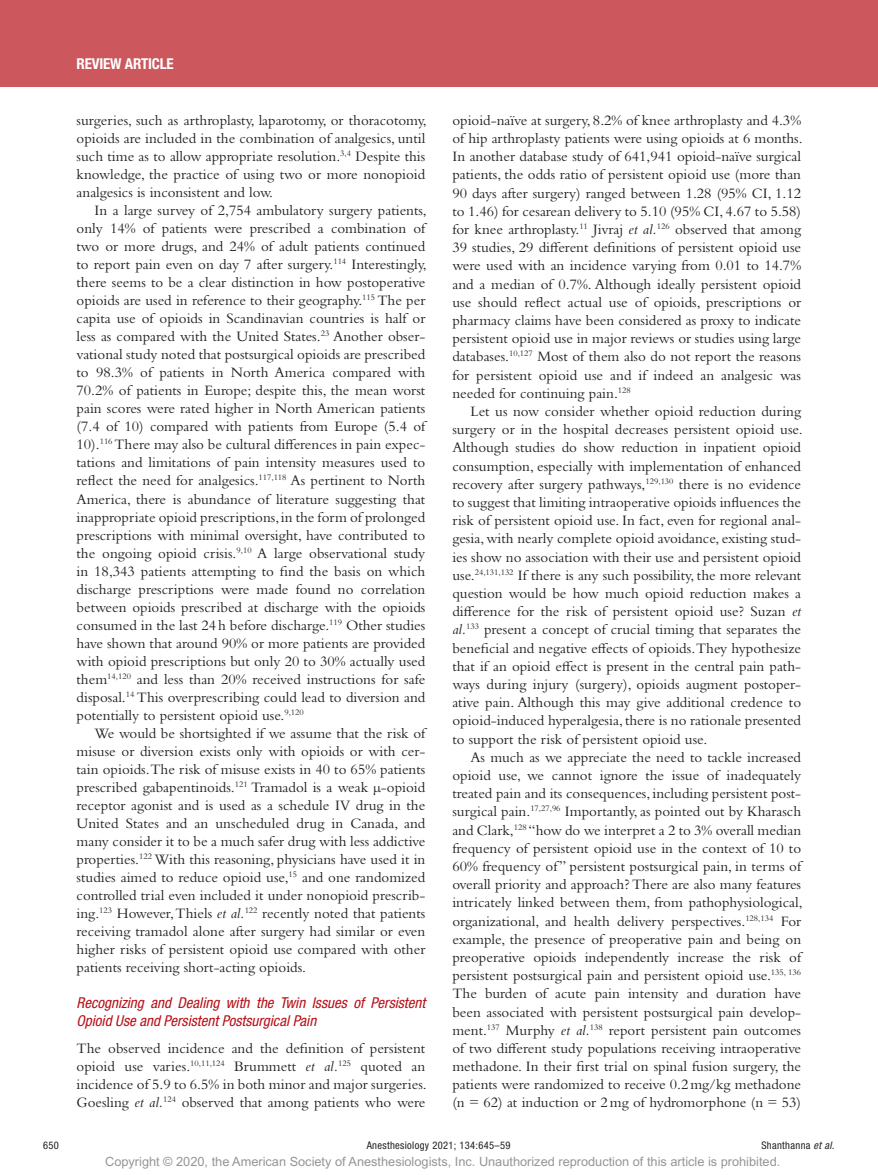
<style>
.page{position:relative;width:878px;height:1175px;background:#fff}
.page>*{position:absolute;margin:0;border:0;box-sizing:border-box;transform-origin:0 0}
.t1{font:15px/18.1px "Bembo Std";color:#231f20;text-align:justify}
.t2{font:italic condensed 15px/18px "Helvetica Neue LT Std";color:#b70f17}
.t3{font:700 condensed 15px "Helvetica Neue LT Std";letter-spacing:-.01em;color:#fff}
.t4{font:12.75px "Arial MT Std";color:#939598}
.t5{font:condensed 10.5px "Helvetica Neue LT Std";letter-spacing:.03em;color:#231f20}
.s1{font-style:italic}
</style>
<div class="page">
<div style="left:0;top:0;width:878px;height:86px;background:#cc575d"></div>
<p class="t3" style="left:77px;top:54px;width:99px">REVIEW ARTICLE</p>
<p class="t1" style="left:77px;top:111px;width:352px">surgeries, such as arthroplasty, laparotomy, or thoracotomy, opioids are included in the combination of analgesics, until such time as to allow appropriate resolution.<sup>3,4</sup> Despite this knowledge, the practice of using two or more nonopioid analgesics is inconsistent and low.</p>
<p class="t1" style="left:77px;top:201px;width:352px;text-indent:18px">In a large survey of 2,754 ambulatory surgery patients, only 14% of patients were prescribed a combination of two or more drugs, and 24% of adult patients continued to report pain even on day 7 after surgery.<sup>114</sup> Interestingly, there seems to be a clear distinction in how postoperative opioids are used in reference to their geography.<sup>115</sup> The per capita use of opioids in Scandinavian countries is half or less as compared with the United States.<sup>23</sup> Another obser&shy;vational study noted that postsurgical opioids are prescribed to 98.3% of patients in North America compared with 70.2% of patients in Europe; despite this, the mean worst pain scores were rated higher in North American patients (7.4 of 10) compared with patients from Europe (5.4 of 10).<sup>116</sup> There may also be cultural differences in pain expec&shy;tations and limitations of pain intensity measures used to reflect the need for analgesics.<sup>117,118</sup> As pertinent to North America, there is abundance of literature suggesting that inappropriate opioid prescriptions, in the form of prolonged prescriptions with minimal oversight, have contributed to the ongoing opioid crisis.<sup>9,10</sup> A large observational study in 18,343 patients attempting to find the basis on which discharge prescriptions were made found no correlation between opioids prescribed at discharge with the opioids consumed in the last 24h before discharge.<sup>119</sup> Other studies have shown that around 90% or more patients are provided with opioid prescriptions but only 20 to 30% actually used them<sup>14,120</sup> and less than 20% received instructions for safe disposal.<sup>14</sup> This overprescribing could lead to diversion and potentially to persistent opioid use.<sup>9,120</sup></p>
<p class="t1" style="left:77px;top:724px;width:350px;text-indent:18px">We would be shortsighted if we assume that the risk of misuse or diversion exists only with opioids or with cer&shy;tain opioids.The risk of misuse exists in 40 to 65% patients prescribed gabapentinoids.<sup>121</sup> Tramadol is a weak μ-opioid receptor agonist and is used as a schedule IV drug in the United States and an unscheduled drug in Canada, and many consider it to be a much safer drug with less addictive properties.<sup>122</sup> With this reasoning, physicians have used it in studies aimed to reduce opioid use,<sup>15</sup> and one randomized controlled trial even included it under nonopioid prescrib&shy;ing.<sup>123</sup> However, Thiels <span class="s1">et al.</span><sup>122</sup> recently noted that patients receiving tramadol alone after surgery had similar or even higher risks of persistent opioid use compared with other patients receiving short-acting opioids.</p>
<p class="t2" style="left:77px;top:994px;width:350px">Recognizing and Dealing with the Twin Issues of Persistent<br>Opioid Use and Persistent Postsurgical Pain</p>
<p class="t1" style="left:77px;top:1039px;width:352px">The observed incidence and the definition of persistent opioid use varies.<sup>10,11,124</sup> Brummett <span class="s1">et al.</span><sup>125</sup> quoted an incidence of 5.9 to 6.5% in both minor and major surgeries.<br>Goesling <span class="s1">et al.</span><sup>124</sup> observed that among patients who were</p>
<p class="t1" style="left:452px;top:111px;width:352px">opioid-naïve at surgery, 8.2% of knee arthroplasty and 4.3% of hip arthroplasty patients were using opioids at 6 months.<br>In another database study of 641,941 opioid-naïve surgical patients, the odds ratio of persistent opioid use (more than 90 days after surgery) ranged between 1.28 (95% CI, 1.12 to 1.46) for cesarean delivery to 5.10 (95% CI, 4.67 to 5.58) for knee arthroplasty.<sup>11</sup> Jivraj <span class="s1">et al.</span><sup>126</sup> observed that among 39 studies, 29 different definitions of persistent opioid use were used with an incidence varying from 0.01 to 14.7% and a median of 0.7%. Although ideally persistent opioid use should reflect actual use of opioids, prescriptions or pharmacy claims have been considered as proxy to indicate persistent opioid use in major reviews or studies using large databases.<sup>10,127</sup> Most of them also do not report the reasons for persistent opioid use and if indeed an analgesic was needed for continuing pain.<sup>128</sup></p>
<p class="t1" style="left:452px;top:402px;width:352px;text-indent:18px">Let us now consider whether opioid reduction during surgery or in the hospital decreases persistent opioid use.<br>Although studies do show reduction in inpatient opioid consumption, especially with implementation of enhanced recovery after surgery pathways,<sup>129,130</sup> there is no evidence to suggest that limiting intraoperative opioids influences the risk of persistent opioid use. In fact, even for regional anal&shy;gesia, with nearly complete opioid avoidance, existing stud&shy;ies show no association with their use and persistent opioid use.<sup>24,131,132</sup> If there is any such possibility, the more relevant question would be how much opioid reduction makes a difference for the risk of persistent opioid use? Suzan <span class="s1">et al.</span><sup>133</sup> present a concept of crucial timing that separates the beneficial and negative effects of opioids.They hypothesize that if an opioid effect is present in the central pain path&shy;ways during injury (surgery), opioids augment postoper&shy;ative pain. Although this may give additional credence to opioid-induced hyperalgesia, there is no rationale presented to support the risk of persistent opioid use.</p>
<p class="t1" style="left:452px;top:747px;width:352px;text-indent:18px">As much as we appreciate the need to tackle increased opioid use, we cannot ignore the issue of inadequately treated pain and its consequences, including persistent post&shy;surgical pain.<sup>17,27,96</sup> Importantly, as pointed out by Kharasch and Clark,<sup>128</sup> “how do we interpret a 2 to 3% overall median frequency of persistent opioid use in the context of 10 to 60% frequency of” persistent postsurgical pain, in terms of overall priority and approach? There are also many features intricately linked between them, from pathophysiological, organizational, and health delivery perspectives.<sup>128,134</sup> For example, the presence of preoperative pain and being on preoperative opioids independently increase the risk of persistent postsurgical pain and persistent opioid use.<sup>135,</sup> <sup>136<br></sup>The burden of acute pain intensity and duration have been associated with persistent postsurgical pain develop&shy;ment.<sup>137</sup> Murphy <span class="s1">et al.</span><sup>138</sup> report persistent pain outcomes of two different study populations receiving intraoperative methadone. In their first trial on spinal fusion surgery, the patients were randomized to receive 0.2mg/kg methadone (n = 62) at induction or 2mg of hydromorphone (n = 53)</p>
<p class="t5" style="left:43px;top:1139px;width:17px">650</p>
<p class="t5" style="left:367px;top:1139px;width:145px">Anesthesiology 2021; 134:645–59</p>
<p class="t5" style="left:761px;top:1139px;width:75px">Shanthanna <span class="s1">et al.</span></p>
<p class="t4" style="left:105px;top:1154px;width:676px">Copyright © 2020, the American Society of Anesthesiologists, Inc. Unauthorized reproduction of this article is prohibited.</p>
</div>
